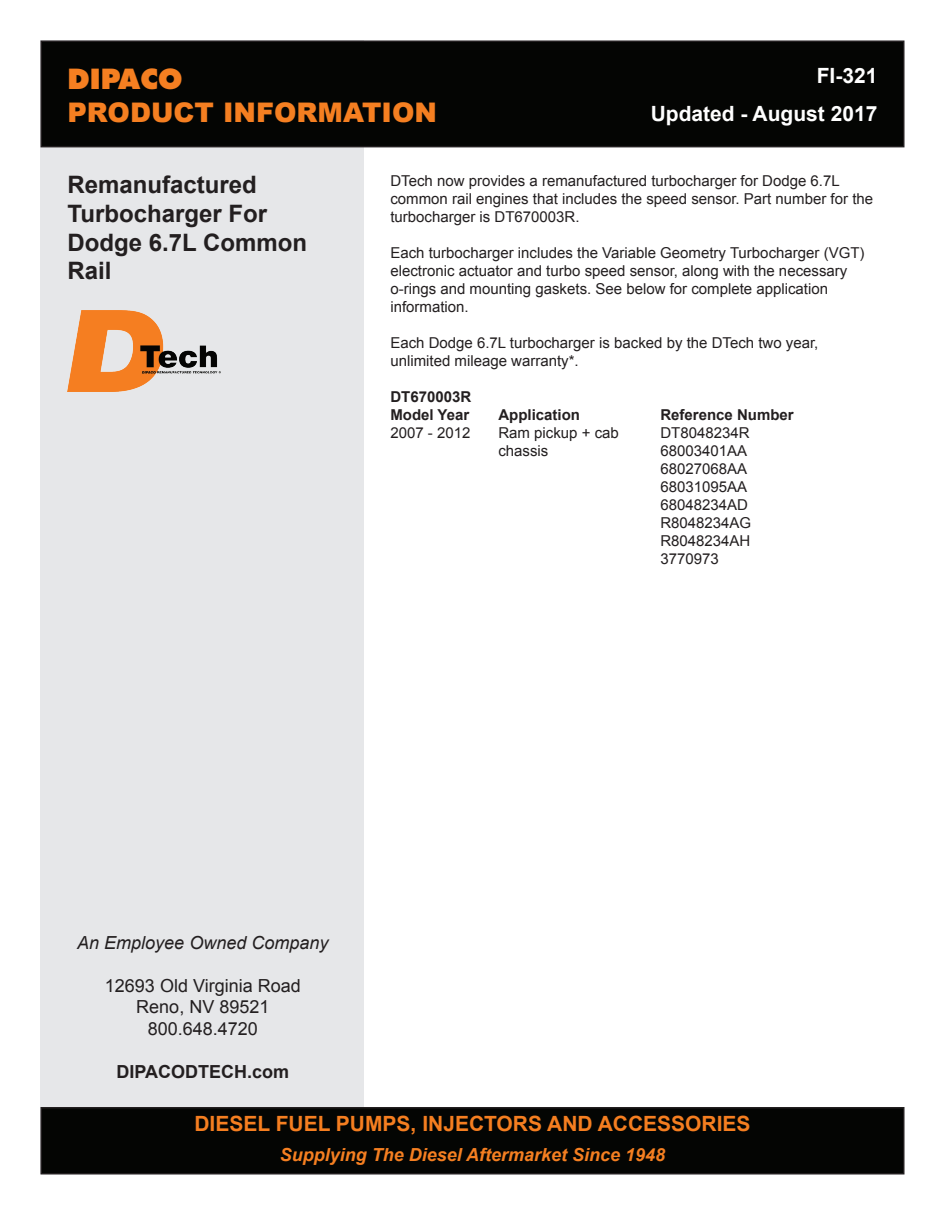
<style>
.page{position:relative;width:945px;height:1215px;background:#fff}
.page>*{position:absolute;margin:0;border:0;box-sizing:border-box;transform-origin:0 0}
.t1{font:900 27px "Arial";color:#f57f21}
.t2{font:800 27px "Futura Std";color:#f57f21}
.t3{font:700 24px/28.8px "Arial";color:#231f20}
.t4{font:700 21px "Arial";color:#f57e20}
.t5{font:700 21px "Arial";color:#fff}
.t6{font:18px/21.6px "Arial";color:#231f20;text-align:center}
.t7{font:italic 700 18px "Arial";color:#f57f21}
.t8{font:italic 18px "Arial";color:#231f20}
.t9{font:700 18px "Arial";color:#231f20}
.t10{font:15px/18px "Arial";color:#231f20}
.t11{font:700 15px "Arial";color:#231f20}
</style>
<div class="page">
<div style="left:40px;top:40px;width:324px;height:1134px;background:#e6e7e9"></div>
<div style="left:41px;top:41px;width:863px;height:106px;background:#040503"></div>
<div style="left:40px;top:40px;width:864px;height:107px;border:2px solid #231f20"></div>
<div style="left:41px;top:1108px;width:863px;height:66px;background:#040503"></div>
<div style="left:40px;top:1107px;width:864px;height:67px;border:2px solid #231f20"></div>
<img style="left:68px;top:310px;width:152px;height:82px">
<h1 class="t2" style="left:68px;top:62px;width:117px">DIPACO</h1>
<h1 class="t1" style="left:68px;top:92px;width:371px">PRODUCT INFORMATION</h1>
<p class="t5" style="left:817px;top:62px;width:62px">FI-321</p>
<p class="t5" style="left:651px;top:100px;width:228px">Updated - August 2017</p>
<p class="t3" style="left:68px;top:171px;width:241px">Remanufactured<br>Turbocharger For<br>Dodge 6.7L Common<br>Rail</p>
<p class="t10" style="left:390px;top:172px;width:484px">DTech now provides a remanufactured turbocharger for Dodge 6.7L common rail engines that includes the speed sensor. Part number for the turbocharger is DT670003R.</p>
<p class="t10" style="left:390px;top:244px;width:476px">Each turbocharger includes the Variable Geometry Turbocharger (VGT) electronic actuator and turbo speed sensor, along with the necessary o-rings and mounting gaskets. See below for complete application information.</p>
<p class="t10" style="left:390px;top:334px;width:430px">Each Dodge 6.7L turbocharger is backed by the DTech two year, unlimited mileage warranty*.</p>
<p class="t11" style="left:390px;top:387px;width:82px">DT670003R</p>
<p class="t11" style="left:390px;top:405px;width:80px">Model Year</p>
<p class="t11" style="left:498px;top:405px;width:83px">Application</p>
<p class="t11" style="left:660px;top:405px;width:135px">Reference Number</p>
<p class="t10" style="left:390px;top:424px;width:82px">2007 - 2012</p>
<p class="t10" style="left:498px;top:424px;width:122px">Ram pickup + cab</p>
<p class="t10" style="left:660px;top:424px;width:91px">DT8048234R</p>
<p class="t10" style="left:498px;top:442px;width:52px">chassis</p>
<p class="t10" style="left:660px;top:442px;width:88px">68003401AA</p>
<p class="t10" style="left:660px;top:460px;width:88px">68027068AA</p>
<p class="t10" style="left:660px;top:478px;width:88px">68031095AA</p>
<p class="t10" style="left:660px;top:496px;width:92px">68048234AD<br>R8048234AG</p>
<p class="t10" style="left:660px;top:532px;width:92px">R8048234AH</p>
<p class="t10" style="left:660px;top:550px;width:60px">3770973</p>
<p class="t8" style="left:77px;top:931px;width:253px">An Employee Owned Company</p>
<p class="t6" style="left:105px;top:975px;width:197px">12693 Old Virginia Road<br>Reno, NV 89521<br>800.648.4720</p>
<p class="t9" style="left:117px;top:1060px;width:174px">DIPACODTECH.com</p>
<h3 class="t4" style="left:194px;top:1110px;width:558px">DIESEL FUEL PUMPS, INJECTORS AND ACCESSORIES</h3>
<p class="t7" style="left:280px;top:1143px;width:387px">Supplying The Diesel Aftermarket Since 1948</p>
</div>
